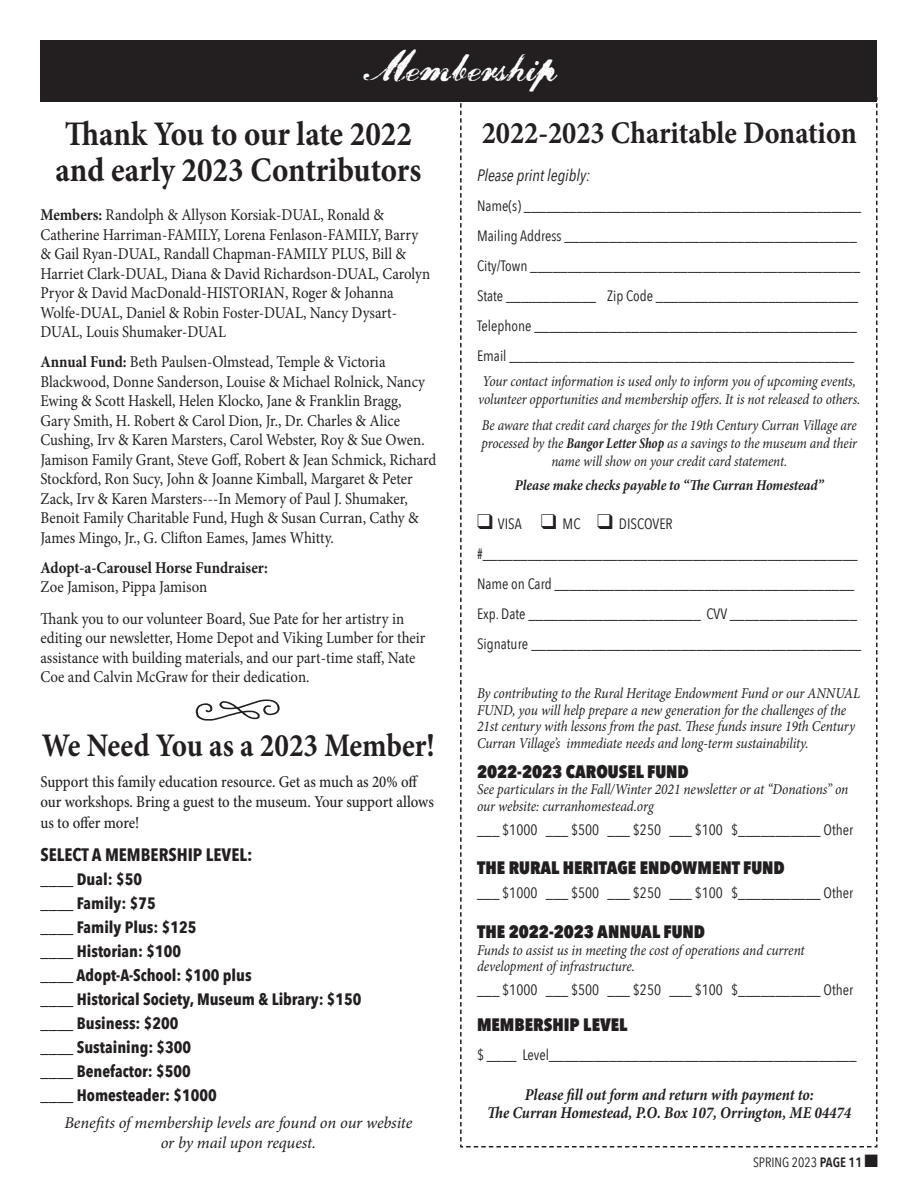
<style>
.page{position:relative;width:918px;height:1188px;background:#fff}
.page>*{position:absolute;margin:0;border:0;box-sizing:border-box;transform-origin:0 0}
.t1{font:49.5px "Magesta Script Mix";color:#fff}
.t2{font:700 34.5px/36px "Minion Pro";letter-spacing:-.005em;color:#231f20;scale:.9 1}
.t3{font:700 33px "Minion Pro";letter-spacing:-.005em;color:#231f20;scale:.88 1}
.t4{font:700 31.5px "Minion Pro";color:#231f20;scale:.9 1}
.t5{font:800 18px "Avenir Next Condensed";color:#231f20}
.t6{font:700 18px "Avenir Next Condensed";color:#231f20}
.t7{font:16.5px/19.5px "Minion Pro";letter-spacing:-.005em;color:#231f20;scale:.9 1}
.t8{font:700 16.5px "Avenir Next Condensed";color:#231f20}
.t9{font:500 16.5px/19.5px "Minion Pro";letter-spacing:-.005em;color:#231f20;scale:.9 1}
.t10{font:italic 700 16.5px "Minion Pro";color:#231f20;scale:.9 1}
.t11{font:italic 16.5px "Minion Pro";letter-spacing:-.01em;color:#231f20}
.t12{font:700 16.5px "Minion Pro";color:#231f20;scale:.9 1}
.t13{font:italic 16.5px "Avenir Next Condensed";color:#231f20}
.t14{font:15px "Avenir Next Condensed";color:#231f20}
.t15{font:italic 15px/16.5px "Minion Pro";letter-spacing:-.01em;color:#231f20;scale:.9 1}
.t16{font:italic 15px/18px "Minion Pro";letter-spacing:-.01em;color:#231f20;text-align:center;scale:.88 1}
.t17{font:italic 15px/18px "Minion Pro";letter-spacing:-.01em;color:#231f20;scale:.89 1}
.t18{font:italic 700 15px "Minion Pro";letter-spacing:-.005em;color:#231f20;scale:.9 1}
.t19{font:13.5px "Avenir Next Condensed";color:#231f20}
.s1{font-weight:700}
.s2{font-weight:700;font-stretch:condensed}
.s3{font-weight:400}
.s4{font-weight:600}
</style>
<div class="page">
<svg style="left:460px;top:103px;width:418px;height:1045px"></svg>
<div style="left:40px;top:40px;width:838px;height:62px;background:#231f20"></div>
<p class="t1" style="left:362px;top:41px;width:195px">Membership</p>
<p class="t2" style="left:55px;top:116px;width:408px">Thank You to our late 2022 and early 2023 Contributors</p>
<p class="t7" style="left:40px;top:205px;width:435px"><span class="s1">Members:</span> Randolph &amp; Allyson Korsiak-DUAL, Ronald &amp; Catherine Harriman-FAMILY, Lorena Fenlason-FAMILY, Barry &amp; Gail Ryan-DUAL, Randall Chapman-FAMILY PLUS, Bill &amp; Harriet Clark-DUAL, Diana &amp; David Richardson-DUAL, Carolyn Pryor &amp; David MacDonald-HISTORIAN, Roger &amp; Johanna Wolfe-DUAL, Daniel &amp; Robin Foster-DUAL, Nancy Dysart-DUAL, Louis Shumaker-DUAL</p>
<p class="t7" style="left:40px;top:352px;width:441px"><span class="s1">Annual Fund:</span> Beth Paulsen-Olmstead, Temple &amp; Victoria Blackwood, Donne Sanderson, Louise &amp; Michael Rolnick, Nancy Ewing &amp; Scott Haskell, Helen Klocko, Jane &amp; Franklin Bragg,<br>Gary Smith, H. Robert &amp; Carol Dion, Jr., Dr. Charles &amp; Alice Cushing, Irv &amp; Karen Marsters, Carol Webster, Roy &amp; Sue Owen.<br>Jamison Family Grant, Steve Goff, Robert &amp; Jean Schmick, Richard Stockford, Ron Sucy, John &amp; Joanne Kimball, Margaret &amp; Peter Zack, Irv &amp; Karen Marsters---In Memory of Paul J. Shumaker, Benoit Family Charitable Fund, Hugh &amp; Susan Curran, Cathy &amp; James Mingo, Jr., G. Clifton Eames, James Whitty.</p>
<p class="t12" style="left:40px;top:556px;width:254px">Adopt-a-Carousel Horse Fundraiser:</p>
<p class="t7" style="left:40px;top:577px;width:187px">Zoe Jamison, Pippa Jamison</p>
<p class="t7" style="left:40px;top:609px;width:429px">Thank you to our volunteer Board, Sue Pate for her artistry in editing our newsletter, Home Depot and Viking Lumber for their assistance with building materials, and our part-time staff, Nate Coe and Calvin McGraw for their dedication.</p>
<p class="t4" style="left:482px;top:111px;width:418px">2022-2023 Charitable Donation</p>
<p class="t13" style="left:477px;top:165px;width:115px">Please print legibly:</p>
<p class="t14" style="left:477px;top:193px;width:386px">Name(s) _____________________________________________</p>
<p class="t14" style="left:477px;top:223px;width:381px">Mailing Address _______________________________________</p>
<p class="t14" style="left:477px;top:253px;width:385px">City/Town ____________________________________________</p>
<p class="t14" style="left:477px;top:283px;width:383px">State ____________ Zip Code ___________________________</p>
<p class="t14" style="left:477px;top:313px;width:381px">Telephone ___________________________________________</p>
<p class="t14" style="left:477px;top:343px;width:379px">Email ______________________________________________</p>
<p class="t17" style="left:478px;top:372px;width:431px">Your contact information is used only to inform you of upcoming events, volunteer opportunities and membership offers. It is not released to others.</p>
<p class="t16" style="left:481px;top:416px;width:428px">Be aware that credit card charges for the 19th Century Curran Village are processed by the <span class="s2">Bangor Letter Shop</span> as a savings to the museum and their name will show on your credit card statement.</p>
<p class="t18" style="left:515px;top:474px;width:345px">Please make checks payable to “The Curran Homestead”</p>
<p class="t14" style="left:477px;top:511px;width:197px">❑ VISA ❑ MC ❑ DISCOVER</p>
<p class="t14" style="left:477px;top:541px;width:382px">#__________________________________________________</p>
<p class="t14" style="left:477px;top:571px;width:379px">Name on Card ________________________________________</p>
<p class="t14" style="left:477px;top:601px;width:382px">Exp. Date _______________________ CVV _________________</p>
<p class="t14" style="left:477px;top:631px;width:386px">Signature ____________________________________________</p>
<p class="t15" style="left:477px;top:685px;width:427px">By contributing to the Rural Heritage Endowment Fund or our ANNUAL FUND, you will help prepare a new generation for the challenges of the 21st century with lessons from the past. These funds insure 19th Century Curran Village’s immediate needs and long-term sustainability.</p>
<p class="t5" style="left:477px;top:760px;width:213px">2022-2023 CAROUSEL FUND</p>
<p class="t15" style="left:477px;top:781px;width:414px">See particulars in the Fall/Winter 2021 newsletter or at “Donations” on our website: curranhomestead.org</p>
<p class="t14" style="left:477px;top:817px;width:378px">___ $1000 ___ $500 ___ $250 ___ $100 $___________ Other</p>
<p class="t5" style="left:477px;top:856px;width:309px">THE RURAL HERITAGE ENDOWMENT FUND</p>
<p class="t14" style="left:477px;top:880px;width:378px">___ $1000 ___ $500 ___ $250 ___ $100 $___________ Other</p>
<p class="t5" style="left:477px;top:921px;width:230px">THE 2022-2023 ANNUAL FUND</p>
<p class="t15" style="left:477px;top:942px;width:366px">Funds to assist us in meeting the cost of operations and current development of infrastructure.</p>
<p class="t14" style="left:477px;top:977px;width:378px">___ $1000 ___ $500 ___ $250 ___ $100 $___________ Other</p>
<p class="t5" style="left:477px;top:1014px;width:152px">MEMBERSHIP LEVEL</p>
<p class="t14" style="left:477px;top:1042px;width:381px">$ ____ Level_________________________________________</p>
<p class="t10" style="left:525px;top:1083px;width:323px">Please fill out form and return with payment to:</p>
<p class="t10" style="left:487px;top:1101px;width:406px">The Curran Homestead, P.O. Box 107, Orrington, ME 04474</p>
<p class="t3" style="left:42px;top:722px;width:448px">We Need You as a 2023 Member!</p>
<p class="t9" style="left:40px;top:772px;width:439px">Support this family education resource. Get as much as 20% off our workshops. Bring a guest to the museum. Your support allows</p>
<p class="t9" style="left:40px;top:813px;width:111px">us to offer more!</p>
<p class="t6" style="left:40px;top:844px;width:213px">SELECT A MEMBERSHIP LEVEL:</p>
<p class="t8" style="left:40px;top:869px;width:103px"><span class="s3">____</span> Dual: $50</p>
<p class="t8" style="left:40px;top:893px;width:117px"><span class="s3">____</span> Family: $75</p>
<p class="t8" style="left:40px;top:917px;width:157px"><span class="s3">____</span> Family Plus: $125</p>
<p class="t8" style="left:40px;top:941px;width:142px"><span class="s3">____</span> Historian: $100</p>
<p class="t8" style="left:40px;top:965px;width:213px"><span class="s3">____</span> Adopt-A-School: $100 plus</p>
<p class="t8" style="left:40px;top:989px;width:323px"><span class="s3">____</span> Historical Society, Museum &amp; Library: $150</p>
<p class="t8" style="left:40px;top:1013px;width:140px"><span class="s3">____</span> Business: $200</p>
<p class="t8" style="left:40px;top:1037px;width:152px"><span class="s3">____</span> Sustaining: $300</p>
<p class="t8" style="left:40px;top:1061px;width:152px"><span class="s3">____</span> Benefactor: $500</p>
<p class="t8" style="left:40px;top:1085px;width:178px"><span class="s3">____</span> Homesteader: $1000</p>
<p class="t11" style="left:64px;top:1112px;width:350px">Benefits of membership levels are found on our website</p>
<p class="t11" style="left:161px;top:1131px;width:157px">or by mail upon request.</p>
<p class="t19" style="left:753px;top:1151px;width:127px">SPRING 2023 <span class="s4">PAGE 11</span> ■</p>
</div>
